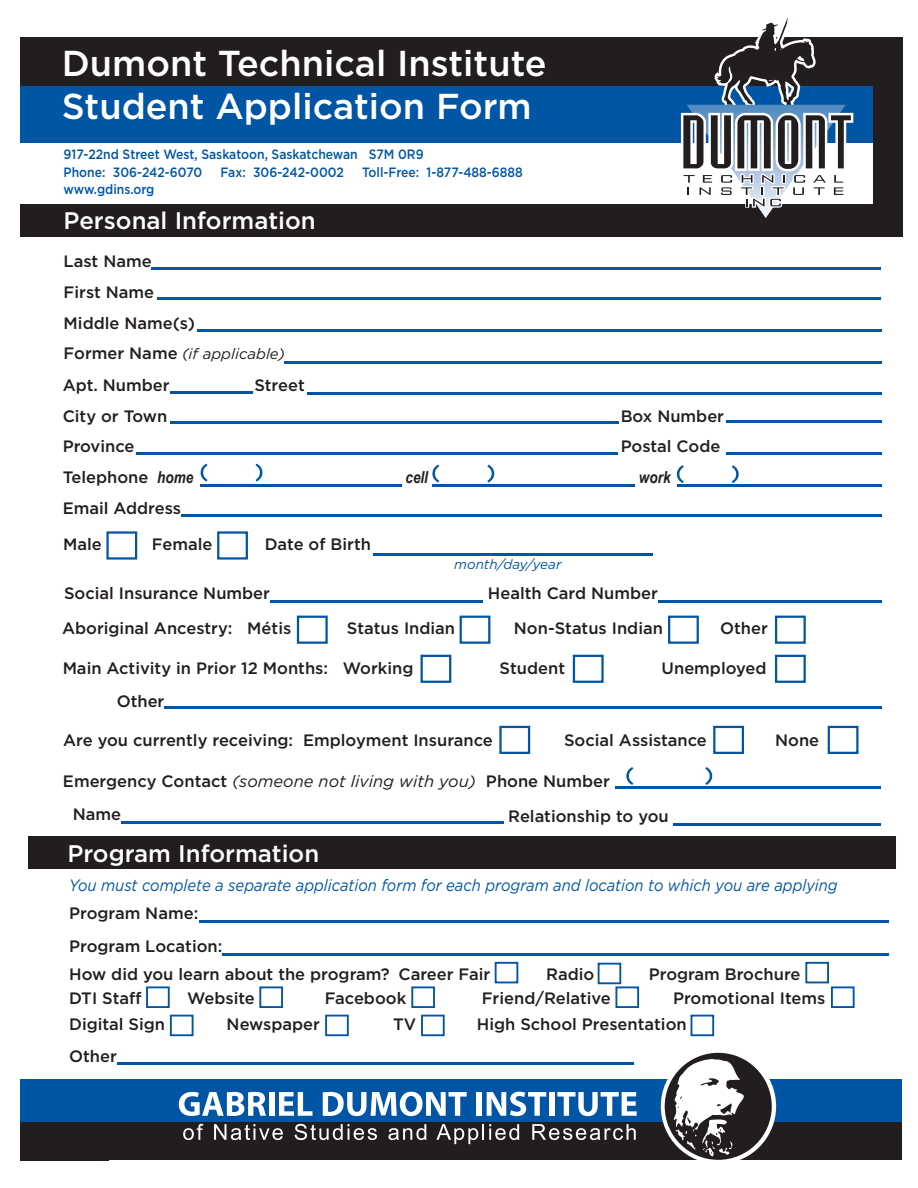
<style>
.page{position:relative;width:918px;height:1188px;background:#fff}
.page>*{position:absolute;margin:0;border:0;box-sizing:border-box;transform-origin:0 0}
.t1{font:500 36px/43.2px "Gotham";color:#fff}
.t2{font:500 24px "Gotham";color:#fff}
.t3{font:500 16.5px/30.8px "Gotham";color:#221e1f}
.t4{font:italic 16.5px "Gotham";color:#0155a5;scale:.9 1}
.t5{font:italic 700 16.5px "Arial Narrow";color:#221e1f}
.t6{font:italic 15px "Gotham";color:#221e1f}
.t7{font:500 13.5px/17.2px "Gotham";color:#0155a5;scale:.9 1}
.t8{font:italic 13.5px "Gotham";color:#0155a5}
.s1{font-weight:500;font-style:normal;font-size:16.5px}
.s2{font-family:"Arial Narrow";font-weight:700;font-style:italic}
.s3{font-weight:400;font-style:italic}
</style>
<div class="page">
<div style="left:20px;top:38px;width:882px;height:105px;background:#0155a5"></div>
<div style="left:20px;top:38px;width:882px;height:48px;background:#221e1f"></div>
<div style="left:20px;top:1079px;width:882px;height:81px;background:#0155a5"></div>
<div style="left:20px;top:1122px;width:882px;height:38px;background:#221e1f"></div>
<svg style="left:183px;top:1124px;width:20px;height:16px"></svg>
<svg style="left:214px;top:1124px;width:69px;height:16px"></svg>
<svg style="left:295px;top:1124px;width:82px;height:16px"></svg>
<svg style="left:388px;top:1124px;width:38px;height:16px"></svg>
<svg style="left:436px;top:1124px;width:83px;height:20px"></svg>
<svg style="left:532px;top:1124px;width:104px;height:16px"></svg>
<svg style="left:179px;top:1092px;width:87px;height:24px"></svg>
<div style="left:269px;top:1092px;width:5px;height:24px;background:#fff"></div>
<svg style="left:279px;top:1092px;width:33px;height:24px"></svg>
<svg style="left:323px;top:1092px;width:144px;height:24px"></svg>
<div style="left:477px;top:1092px;width:5px;height:24px;background:#fff"></div>
<svg style="left:487px;top:1092px;width:59px;height:24px"></svg>
<div style="left:549px;top:1092px;width:5px;height:24px;background:#fff"></div>
<svg style="left:557px;top:1092px;width:80px;height:24px"></svg>
<div style="left:661px;top:1049px;width:115px;height:115px;background:#fff;border-radius:50%"></div>
<div style="left:665px;top:1053px;width:107px;height:107px;background:#221e1f;border-radius:50%"></div>
<svg style="left:674px;top:1059px;width:70px;height:97px"></svg>
<div style="left:20px;top:205px;width:868px;height:32px;background:#221e1f"></div>
<hr style="left:151px;top:267px;width:730px;height:2px;background:#0155a5">
<hr style="left:197px;top:330px;width:684px;height:2px;background:#0155a5">
<hr style="left:285px;top:361px;width:597px;height:2px;background:#0155a5">
<hr style="left:170px;top:391px;width:82px;height:2px;background:#0155a5">
<hr style="left:727px;top:421px;width:155px;height:2px;background:#0155a5">
<hr style="left:270px;top:600px;width:213px;height:2px;background:#0155a5">
<hr style="left:658px;top:600px;width:224px;height:2px;background:#0155a5">
<hr style="left:615px;top:786px;width:266px;height:3px;background:#0155a5">
<hr style="left:673px;top:824px;width:208px;height:2px;background:#0155a5">
<hr style="left:121px;top:822px;width:382px;height:2px;background:#0155a5">
<hr style="left:373px;top:554px;width:280px;height:2px;background:#0155a5">
<hr style="left:307px;top:392px;width:575px;height:2px;background:#0155a5">
<hr style="left:170px;top:422px;width:448px;height:2px;background:#0155a5">
<hr style="left:137px;top:453px;width:481px;height:2px;background:#0155a5">
<hr style="left:201px;top:484px;width:201px;height:2px;background:#0155a5">
<hr style="left:432px;top:484px;width:203px;height:2px;background:#0155a5">
<hr style="left:677px;top:484px;width:204px;height:2px;background:#0155a5">
<hr style="left:164px;top:706px;width:718px;height:2px;background:#0155a5">
<hr style="left:181px;top:514px;width:700px;height:2px;background:#0155a5">
<hr style="left:157px;top:298px;width:724px;height:2px;background:#0155a5">
<div style="left:297px;top:616px;width:31px;height:28px;background:#fff;border:2px solid #0155a5"></div>
<div style="left:460px;top:616px;width:30px;height:28px;background:#fff;border:2px solid #0155a5"></div>
<div style="left:668px;top:616px;width:31px;height:28px;background:#fff;border:2px solid #0155a5"></div>
<div style="left:775px;top:616px;width:31px;height:28px;background:#fff;border:2px solid #0155a5"></div>
<div style="left:421px;top:655px;width:30px;height:28px;background:#fff;border:2px solid #0155a5"></div>
<div style="left:573px;top:655px;width:31px;height:28px;background:#fff;border:2px solid #0155a5"></div>
<div style="left:499px;top:726px;width:31px;height:28px;background:#fff;border:2px solid #0155a5"></div>
<div style="left:713px;top:726px;width:31px;height:28px;background:#fff;border:2px solid #0155a5"></div>
<div style="left:828px;top:726px;width:31px;height:28px;background:#fff;border:2px solid #0155a5"></div>
<div style="left:775px;top:655px;width:31px;height:28px;background:#fff;border:2px solid #0155a5"></div>
<div style="left:217px;top:531px;width:31px;height:29px;background:#fff;border:2px solid #0155a5"></div>
<div style="left:106px;top:531px;width:31px;height:29px;background:#fff;border:2px solid #0155a5"></div>
<div style="left:873px;top:38px;width:30px;height:199px;background:#221e1f"></div>
<svg style="left:201px;top:464px;width:61px;height:18px"></svg>
<svg style="left:432px;top:465px;width:62px;height:18px"></svg>
<svg style="left:677px;top:465px;width:62px;height:18px"></svg>
<svg style="left:626px;top:767px;width:86px;height:18px"></svg>
<hr style="left:726px;top:452px;width:156px;height:2px;background:#0155a5">
<hr style="left:199px;top:920px;width:690px;height:2px;background:#0155a5">
<hr style="left:223px;top:954px;width:666px;height:2px;background:#0155a5">
<div style="left:495px;top:962px;width:23px;height:21px;background:#fff;border:2px solid #0155a5"></div>
<div style="left:598px;top:963px;width:23px;height:21px;background:#fff;border:2px solid #0155a5"></div>
<div style="left:805px;top:962px;width:24px;height:21px;background:#fff;border:2px solid #0155a5"></div>
<div style="left:146px;top:986px;width:24px;height:22px;background:#fff;border:2px solid #0155a5"></div>
<div style="left:259px;top:986px;width:24px;height:22px;background:#fff;border:2px solid #0155a5"></div>
<div style="left:411px;top:986px;width:24px;height:22px;background:#fff;border:2px solid #0155a5"></div>
<div style="left:615px;top:986px;width:24px;height:22px;background:#fff;border:2px solid #0155a5"></div>
<div style="left:831px;top:986px;width:24px;height:22px;background:#fff;border:2px solid #0155a5"></div>
<div style="left:170px;top:1015px;width:24px;height:21px;background:#fff;border:2px solid #0155a5"></div>
<div style="left:325px;top:1015px;width:24px;height:21px;background:#fff;border:2px solid #0155a5"></div>
<div style="left:421px;top:1015px;width:24px;height:21px;background:#fff;border:2px solid #0155a5"></div>
<div style="left:691px;top:1015px;width:23px;height:21px;background:#fff;border:2px solid #0155a5"></div>
<hr style="left:117px;top:1062px;width:517px;height:2px;background:#0155a5">
<div style="left:28px;top:836px;width:867px;height:33px;background:#221e1f"></div>
<svg style="left:681px;top:17px;width:172px;height:201px"></svg>
<h1 class="t1" style="left:62px;top:41px;width:486px">Dumont Technical Institute<br>Student Application Form</h1>
<p class="t7" style="left:64px;top:146px;width:402px">917-22nd Street West, Saskatoon, Saskatchewan S7M 0R9<br>Phone: 306-242-6070</p>
<p class="t7" style="left:221px;top:163px;width:139px">Fax: 306-242-0002</p>
<p class="t7" style="left:362px;top:163px;width:180px">Toll-Free: 1-877-488-6888</p>
<p class="t7" style="left:64px;top:180px;width:102px">www.gdins.org</p>
<h2 class="t2" style="left:64px;top:205px;width:254px">Personal Information</h2>
<p class="t3" style="left:64px;top:246px;width:133px">Last Name<br>First Name<br>Middle Name(s)</p>
<p class="t6" style="left:64px;top:345px;width:223px"><span class="s1">Former Name</span> (if applicable)</p>
<p class="t3" style="left:63px;top:369px;width:109px">Apt. Number</p>
<p class="t3" style="left:254px;top:369px;width:52px">Street</p>
<p class="t3" style="left:63px;top:400px;width:132px">City or Town<br>Province<br>Telephone <span class="s2">home</span></p>
<p class="t3" style="left:63px;top:492px;width:120px">Email Address</p>
<p class="t3" style="left:63px;top:529px;width:40px">Male</p>
<p class="t3" style="left:152px;top:529px;width:62px">Female</p>
<p class="t3" style="left:265px;top:529px;width:108px">Date of Birth</p>
<p class="t3" style="left:621px;top:401px;width:105px">Box Number</p>
<p class="t3" style="left:621px;top:431px;width:101px">Postal Code</p>
<p class="t5" style="left:405px;top:465px;width:24px">cell</p>
<p class="t5" style="left:639px;top:465px;width:33px">work</p>
<p class="t8" style="left:454px;top:556px;width:109px">month/day/year</p>
<p class="t3" style="left:64px;top:578px;width:208px">Social Insurance Number</p>
<p class="t3" style="left:488px;top:578px;width:172px">Health Card Number</p>
<p class="t3" style="left:62px;top:612px;width:231px">Aboriginal Ancestry: Métis</p>
<p class="t3" style="left:347px;top:612px;width:110px">Status Indian</p>
<p class="t3" style="left:514px;top:612px;width:151px">Non-Status Indian</p>
<p class="t3" style="left:720px;top:612px;width:49px">Other</p>
<p class="t3" style="left:63px;top:652px;width:352px">Main Activity in Prior 12 Months: Working</p>
<p class="t3" style="left:500px;top:652px;width:67px">Student</p>
<p class="t3" style="left:662px;top:652px;width:106px">Unemployed</p>
<p class="t3" style="left:117px;top:685px;width:49px">Other</p>
<p class="t3" style="left:63px;top:724px;width:431px">Are you currently receiving: Employment Insurance</p>
<p class="t3" style="left:564px;top:724px;width:144px">Social Assistance</p>
<p class="t3" style="left:775px;top:724px;width:46px">None</p>
<p class="t3" style="left:73px;top:764px;width:539px;line-height:33px;text-indent:-10px">Emergency Contact <span class="s3">(someone not living with you)</span> Phone Number<br>Name</p>
<p class="t3" style="left:508px;top:800px;width:162px">Relationship to you</p>
<h2 class="t2" style="left:67px;top:838px;width:253px">Program Information</h2>
<p class="t4" style="left:69px;top:874px;width:855px">You must complete a separate application form for each program and location to which you are applying</p>
<p class="t3" style="left:69px;top:897px;width:155px;line-height:33px">Program Name:<br>Program Location:</p>
<p class="t3" style="left:69px;top:959px;width:423px">How did you learn about the program? Career Fair</p>
<p class="t3" style="left:546px;top:959px;width:50px">Radio</p>
<p class="t3" style="left:649px;top:959px;width:153px">Program Brochure</p>
<p class="t3" style="left:69px;top:982px;width:74px">DTI Staff</p>
<p class="t3" style="left:187px;top:982px;width:69px">Website</p>
<p class="t3" style="left:325px;top:982px;width:83px">Facebook</p>
<p class="t3" style="left:482px;top:982px;width:131px">Friend/Relative</p>
<p class="t3" style="left:673px;top:982px;width:154px">Promotional Items</p>
<p class="t3" style="left:69px;top:1009px;width:98px">Digital Sign</p>
<p class="t3" style="left:227px;top:1009px;width:95px">Newspaper</p>
<p class="t3" style="left:393px;top:1009px;width:25px">TV</p>
<p class="t3" style="left:477px;top:1009px;width:211px">High School Presentation</p>
<p class="t3" style="left:69px;top:1041px;width:49px">Other</p>
</div>
